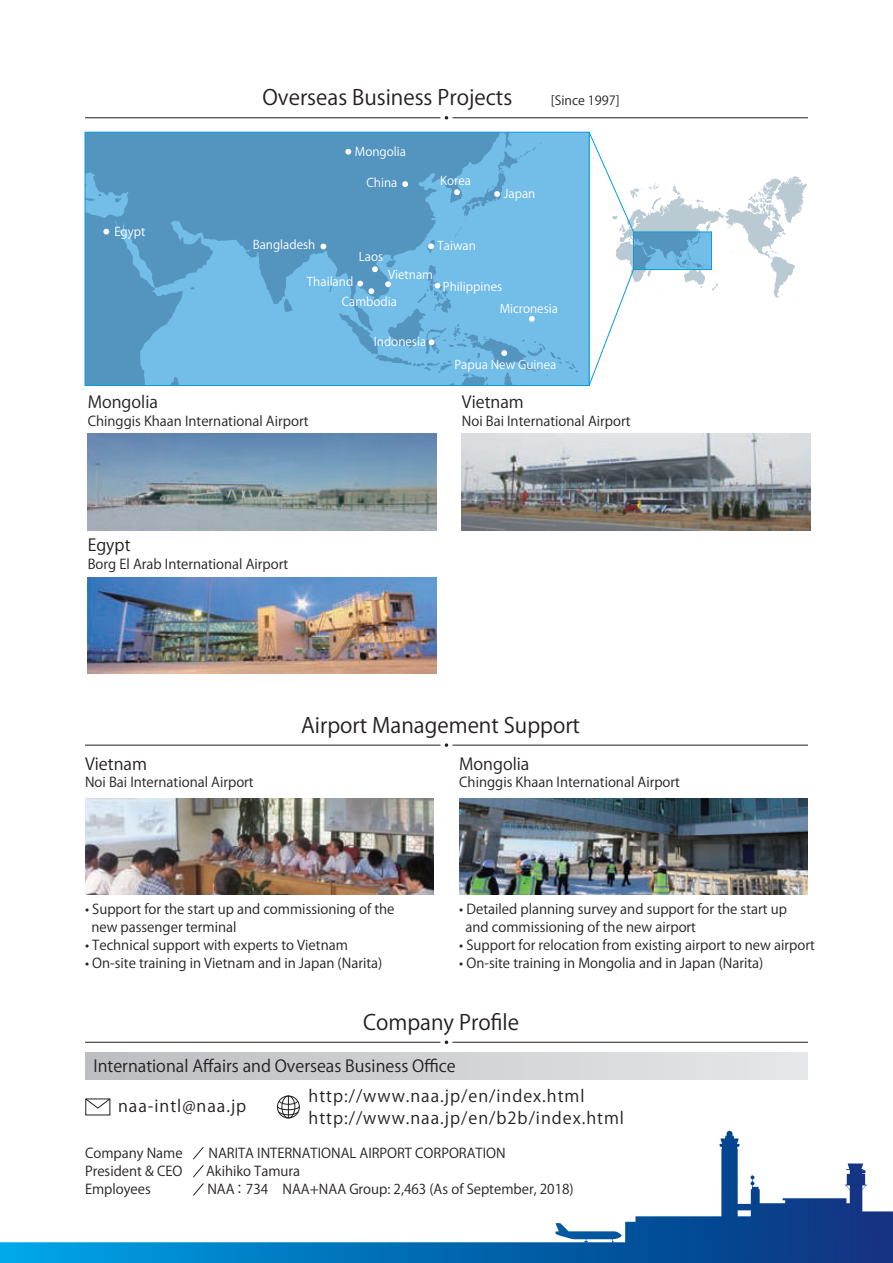
<style>
.page{position:relative;width:893px;height:1263px;background:#fff}
.page>*{position:absolute;margin:0;border:0;box-sizing:border-box;transform-origin:0 0}
.t1{font:700 21px "Helvetica";color:#231f20}
.t2{font:700 16.5px/22.5px "Helvetica";letter-spacing:.06em;color:#231f20}
.t3{font:700 16.5px "Helvetica";color:#231f20}
.t4{font:13.5px/18px "Helvetica";color:#231f20}
.t5{font:700 12.6px "Helvetica";color:#231f20}
.t6{font:12px "Helvetica";color:#fff}
.s1{font-family:"Hira Kaku Pro W3"}
</style>
<div class="page">
<svg style="left:87px;top:134px;width:500px;height:250px;background:#63aad5"></svg>
<div style="left:85px;top:132px;width:504px;height:254px;border:1px solid #069edb"></div>
<svg style="left:588px;top:132px;width:219px;height:254px"></svg>
<div style="left:85px;top:1053px;width:723px;height:26px;background:linear-gradient(to right,#bcbdc0,#e6e7e9)"></div>
<svg style="left:0;top:1131px;width:893px;height:132px"></svg>
<svg style="left:345px;top:149px;width:6px;height:6px"></svg>
<svg style="left:454px;top:189px;width:6px;height:6px"></svg>
<svg style="left:402px;top:181px;width:6px;height:6px"></svg>
<svg style="left:428px;top:243px;width:6px;height:6px"></svg>
<svg style="left:494px;top:191px;width:6px;height:6px"></svg>
<svg style="left:385px;top:281px;width:6px;height:6px"></svg>
<svg style="left:435px;top:283px;width:5px;height:5px"></svg>
<svg style="left:429px;top:339px;width:5px;height:6px"></svg>
<svg style="left:501px;top:350px;width:6px;height:6px"></svg>
<svg style="left:529px;top:316px;width:6px;height:6px"></svg>
<svg style="left:372px;top:266px;width:6px;height:6px"></svg>
<svg style="left:320px;top:244px;width:6px;height:5px"></svg>
<svg style="left:357px;top:281px;width:17px;height:13px"></svg>
<svg style="left:103px;top:229px;width:6px;height:6px"></svg>
<img style="left:462px;top:434px;width:349px;height:96px">
<img style="left:88px;top:434px;width:348px;height:96px">
<img style="left:88px;top:577px;width:348px;height:97px">
<img style="left:85px;top:798px;width:349px;height:97px">
<img style="left:459px;top:798px;width:349px;height:97px">
<svg style="left:85px;top:1098px;width:26px;height:11px"></svg>
<div style="left:277px;top:1095px;width:23px;height:23px;border:1px solid #231f20;border-radius:50%"></div>
<div style="left:281px;top:1095px;width:14px;height:23px;border:1px solid #231f20;border-radius:50%"></div>
<svg style="left:277px;top:1096px;width:23px;height:22px"></svg>
<hr style="left:85px;top:118px;width:355px;height:1px;background:#231f20">
<hr style="left:452px;top:118px;width:356px;height:1px;background:#231f20">
<svg style="left:445px;top:116px;width:3px;height:4px"></svg>
<hr style="left:85px;top:745px;width:355px;height:1px;background:#231f20">
<hr style="left:452px;top:745px;width:356px;height:1px;background:#231f20">
<svg style="left:445px;top:743px;width:3px;height:4px"></svg>
<hr style="left:85px;top:1042px;width:355px;height:1px;background:#231f20">
<hr style="left:452px;top:1042px;width:356px;height:1px;background:#231f20">
<svg style="left:445px;top:1040px;width:3px;height:4px"></svg>
<svg style="left:193px;top:1146px;width:11px;height:50px"></svg>
<h1 class="t1" style="left:262px;top:86px;width:251px">Overseas Business Projects</h1>
<p class="t5" style="left:551px;top:94px;width:70px">[Since 1997]</p>
<p class="t6" style="left:114px;top:224px;width:33px">Egypt</p>
<p class="t3" style="left:88px;top:393px;width:72px">Mongolia</p>
<p class="t6" style="left:253px;top:238px;width:64px">Bangladesh</p>
<p class="t6" style="left:355px;top:145px;width:53px">Mongolia</p>
<p class="t6" style="left:366px;top:175px;width:32px">China</p>
<p class="t6" style="left:359px;top:250px;width:26px">Laos</p>
<p class="t6" style="left:440px;top:174px;width:32px">Korea</p>
<p class="t6" style="left:437px;top:239px;width:40px">Taiwan</p>
<p class="t6" style="left:504px;top:187px;width:33px">Japan</p>
<p class="t6" style="left:388px;top:268px;width:47px">Vietnam</p>
<p class="t6" style="left:342px;top:295px;width:57px">Cambodia</p>
<p class="t6" style="left:307px;top:275px;width:48px">Thailand</p>
<p class="t6" style="left:374px;top:334px;width:54px">Indonesia</p>
<p class="t6" style="left:443px;top:280px;width:61px">Philippines</p>
<p class="t6" style="left:500px;top:302px;width:60px">Micronesia</p>
<p class="t6" style="left:454px;top:357px;width:104px">Papua New Guinea</p>
<p class="t3" style="left:462px;top:393px;width:63px">Vietnam</p>
<p class="t4" style="left:88px;top:412px;width:222px">Chinggis Khaan International Airport</p>
<p class="t4" style="left:462px;top:412px;width:170px">Noi Bai International Airport</p>
<p class="t3" style="left:88px;top:536px;width:44px">Egypt</p>
<p class="t4" style="left:88px;top:555px;width:202px">Borg El Arab International Airport</p>
<p class="t3" style="left:85px;top:754px;width:63px">Vietnam</p>
<p class="t4" style="left:85px;top:774px;width:170px">Noi Bai International Airport</p>
<h1 class="t1" style="left:301px;top:713px;width:280px">Airport Management Support</h1>
<p class="t3" style="left:459px;top:754px;width:72px">Mongolia</p>
<p class="t4" style="left:459px;top:774px;width:222px">Chinggis Khaan International Airport</p>
<p class="t4" style="left:91px;top:901px;width:305px;text-indent:-6px">• Support for the start up and commissioning of the new passenger terminal</p>
<p class="t4" style="left:85px;top:937px;width:264px">• Technical support with experts to Vietnam</p>
<p class="t4" style="left:85px;top:955px;width:299px">• On-site training in Vietnam and in Japan (Narita)</p>
<p class="t4" style="left:466px;top:901px;width:323px;text-indent:-6px">• Detailed planning survey and support for the start up and commissioning of the new airport</p>
<p class="t4" style="left:459px;top:937px;width:357px">• Support for relocation from existing airport to new airport</p>
<p class="t4" style="left:459px;top:955px;width:306px">• On-site training in Mongolia and in Japan (Narita)</p>
<h1 class="t1" style="left:363px;top:1010px;width:157px">Company Profile</h1>
<p class="t3" style="left:94px;top:1057px;width:364px">International Affairs and Overseas Business Office</p>
<p class="t2" style="left:118px;top:1095px;width:130px">naa-intl@naa.jp</p>
<p class="t2" style="left:309px;top:1085px;width:317px">http://www.naa.jp/en/index.html http://www.naa.jp/en/b2b/index.html</p>
<p class="t4" style="left:85px;top:1144px;width:99px">Company Name</p>
<p class="t4" style="left:208px;top:1144px;width:299px">NARITA INTERNATIONAL AIRPORT CORPORATION</p>
<p class="t4" style="left:85px;top:1162px;width:99px">President &amp; CEO</p>
<p class="t4" style="left:206px;top:1162px;width:96px">Akihiko Tamura</p>
<p class="t4" style="left:85px;top:1180px;width:67px">Employees</p>
<p class="t4" style="left:207px;top:1180px;width:368px">NAA<span class="s1">：</span> 734 NAA+NAA Group: 2,463 (As of September, 2018)</p>
</div>
